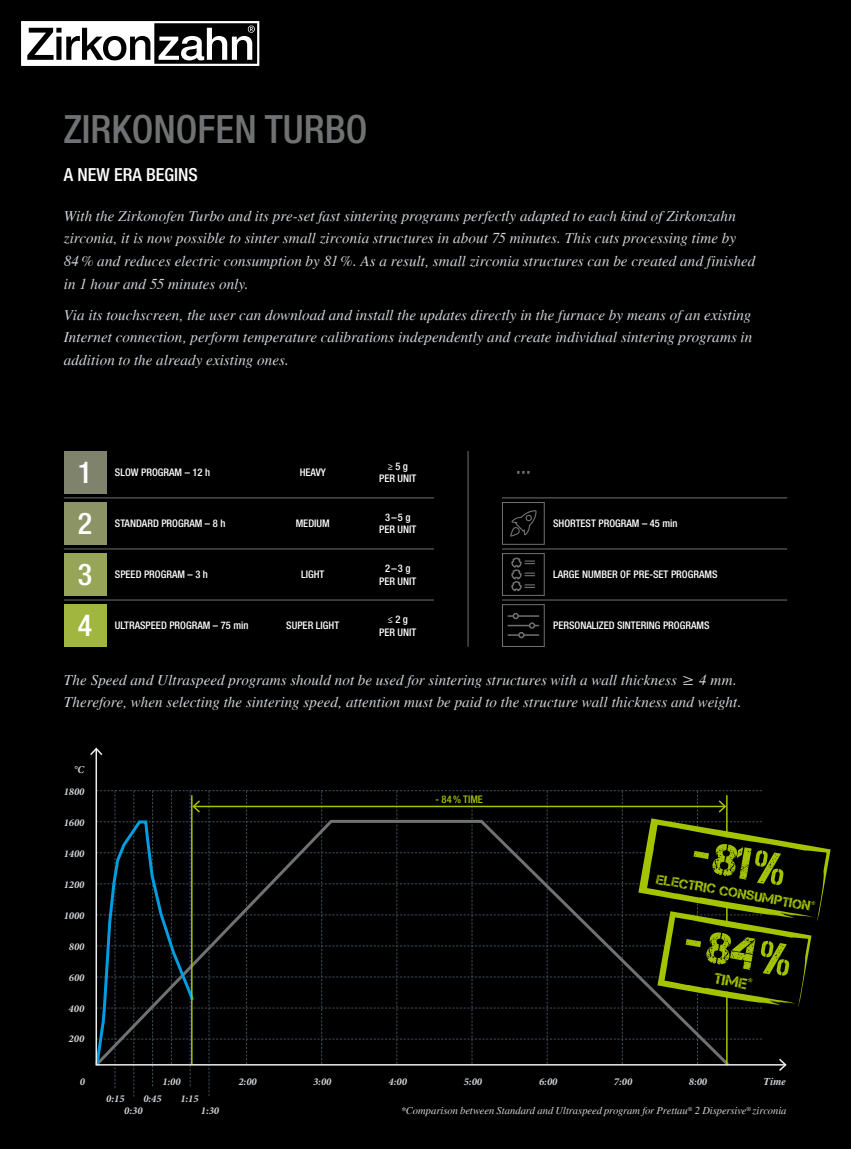
<style>
.page{position:relative;width:851px;height:1149px;background:#fff}
.page>*{position:absolute;margin:0;border:0;box-sizing:border-box;transform-origin:0 0}
.t1{font:45px "Captureit";color:#a4c400}
.t2{font:500 condensed 39px "Helvetica Neue LT Std";color:#707172}
.t3{font:500 condensed 30px/51px "Helvetica Neue LT Std";color:#fff;text-align:justify}
.t4{font:500 condensed 18px "Helvetica Neue LT Std";color:#fff}
.t5{font:italic 15px/22.5px "Times";letter-spacing:.005em;color:#d1d6da}
.t6{font:15px "Captureit";color:#a4c400}
.t7{font:13.5px "Captureit";color:#a4c400}
.t8{font:12px "Captureit";color:#a4c400}
.t9{font:500 condensed 10.5px/12.6px "Helvetica Neue LT Std";color:#fff;text-align:center}
.t10{font:italic 700 10.5px "Minion Pro";color:#d1d6da}
.t11{font:italic 10.5px "Times";letter-spacing:-.005em;color:#d1d6da}
.t12{font:500 condensed 10.5px "Helvetica Neue LT Std";color:#a4c400}
.t13{font:italic 700 10.5px "Times";color:#d1d6da}
</style>
<div class="page">
<div style="left:0;top:0;width:850px;height:1148px;background:#000"></div>
<svg style="left:21px;top:21px;width:238px;height:45px"></svg>
<div style="left:108px;top:40px;width:13px;height:16px;background:#fff;border-radius:50%"></div>
<div style="left:64px;top:451px;width:42px;height:42px;background:#7f836b"></div>
<div style="left:64px;top:502px;width:42px;height:42px;background:#8c9465"></div>
<div style="left:64px;top:553px;width:42px;height:42px;background:#96a557"></div>
<div style="left:64px;top:604px;width:42px;height:42px;background:#a0b63f"></div>
<hr style="left:64px;top:497px;width:370px;height:1px;background:#707172">
<hr style="left:64px;top:548px;width:370px;height:1px;background:#707172">
<hr style="left:64px;top:599px;width:370px;height:1px;background:#707172">
<div style="left:502px;top:502px;width:42px;height:42px;border:1px solid #707172"></div>
<svg style="left:509px;top:471px;width:27px;height:79px"></svg>
<hr style="left:508px;top:615px;width:30px;height:1px;background:#707172">
<hr style="left:508px;top:624px;width:30px;height:2px;background:#707172">
<hr style="left:508px;top:634px;width:30px;height:1px;background:#707172">
<div style="left:512px;top:612px;width:7px;height:7px;border:2px solid #707172;border-radius:50%"></div>
<svg style="left:529px;top:622px;width:6px;height:6px"></svg>
<div style="left:518px;top:631px;width:6px;height:7px;border:2px solid #707172;border-radius:50%"></div>
<div style="left:502px;top:604px;width:42px;height:42px;border:1px solid #707172"></div>
<hr style="left:502px;top:497px;width:285px;height:1px;background:#707172">
<hr style="left:502px;top:548px;width:285px;height:1px;background:#707172">
<hr style="left:502px;top:599px;width:285px;height:1px;background:#707172">
<hr style="left:467px;top:451px;width:1px;height:195px;background:#707172">
<div style="left:502px;top:553px;width:42px;height:42px;border:1px solid #707172"></div>
<svg style="left:511px;top:557px;width:23px;height:35px"></svg>
<svg style="left:90px;top:747px;width:13px;height:9px"></svg>
<svg style="left:95px;top:790px;width:735px;height:306px"></svg>
<h2 class="t2" style="left:64px;top:106px;width:305px">ZIRKONOFEN TURBO</h2>
<p class="t4" style="left:64px;top:164px;width:135px">A NEW ERA BEGINS</p>
<p class="t5" style="left:64px;top:205px;width:693px">With the Zirkonofen Turbo and its pre-set fast sintering programs perfectly adapted to each kind of Zirkonzahn zirconia, it is now possible to sinter small zirconia structures in about 75 minutes. This cuts processing time by 84% and reduces electric consumption by 81%. As a result, small zirconia structures can be created and finished in 1 hour and 55 minutes only.</p>
<p class="t5" style="left:64px;top:303px;width:690px;text-align:justify">Via its touchscreen, the user can download and install the updates directly in the furnace by means of an existing Internet connection, perform temperature calibrations independently and create individual sintering programs in addition to the already existing ones.</p>
<h3 class="t3" style="left:78px;top:446px;width:16px">1<br>2<br>3<br>4</h3>
<p class="t9" style="left:115px;top:466px;width:97px">SLOW PROGRAM – 12 h</p>
<p class="t9" style="left:299px;top:466px;width:28px">HEAVY</p>
<p class="t9" style="left:379px;top:459px;width:39px">≥ 5 g<br>PER UNIT</p>
<p class="t9" style="left:115px;top:517px;width:112px">STANDARD PROGRAM – 8 h</p>
<p class="t9" style="left:296px;top:517px;width:36px">MEDIUM</p>
<p class="t9" style="left:379px;top:510px;width:39px">3–5 g<br>PER UNIT</p>
<p class="t9" style="left:115px;top:568px;width:95px">SPEED PROGRAM – 3 h</p>
<p class="t9" style="left:301px;top:568px;width:25px">LIGHT</p>
<p class="t9" style="left:379px;top:561px;width:39px">2–3 g<br>PER UNIT</p>
<p class="t9" style="left:115px;top:619px;width:135px">ULTRASPEED PROGRAM – 75 min</p>
<p class="t9" style="left:286px;top:619px;width:54px">SUPER LIGHT</p>
<p class="t9" style="left:379px;top:612px;width:39px">≤ 2 g<br>PER UNIT</p>
<p class="t9" style="left:553px;top:517px;width:126px">SHORTEST PROGRAM – 45 min</p>
<p class="t9" style="left:553px;top:568px;width:166px">LARGE NUMBER OF PRE-SET PROGRAMS</p>
<p class="t9" style="left:553px;top:619px;width:158px">PERSONALIZED SINTERING PROGRAMS</p>
<p class="t5" style="left:64px;top:668px;width:679px">The Speed and Ultraspeed programs should not be used for sintering structures with a wall thickness ≥ 4 mm.<br>Therefore, when selecting the sintering speed, attention must be paid to the structure wall thickness and weight.</p>
<p class="t10" style="left:74px;top:762px;width:12px">°C</p>
<p class="t10" style="left:64px;top:783px;width:22px">1800</p>
<p class="t10" style="left:64px;top:815px;width:22px">1600</p>
<p class="t10" style="left:64px;top:845px;width:22px">1400</p>
<p class="t10" style="left:64px;top:877px;width:22px">1200</p>
<p class="t10" style="left:64px;top:908px;width:22px">1000</p>
<p class="t10" style="left:69px;top:938px;width:17px">800</p>
<p class="t10" style="left:69px;top:970px;width:17px">600</p>
<p class="t10" style="left:69px;top:1000px;width:17px">400</p>
<p class="t10" style="left:69px;top:1031px;width:17px">200</p>
<p class="t10" style="left:80px;top:1073px;width:7px">0</p>
<p class="t10" style="left:162px;top:1073px;width:20px">1:00</p>
<p class="t10" style="left:106px;top:1091px;width:20px">0:15</p>
<p class="t10" style="left:143px;top:1091px;width:20px">0:45</p>
<p class="t10" style="left:180px;top:1091px;width:20px">1:15</p>
<p class="t10" style="left:124px;top:1103px;width:20px">0:30</p>
<p class="t10" style="left:201px;top:1102px;width:20px">1:30</p>
<p class="t12" style="left:435px;top:792px;width:49px">- 84% TIME</p>
<h1 class="t1" style="left:698px;top:829px;width:95px;rotate:10deg">-81%</h1>
<p class="t7" style="left:657px;top:871px;width:162px;rotate:10deg">ELECTRIC CONSUMPTION*</p>
<p class="t8" style="left:668px;top:874px;width:136px;rotate:10deg">ELECTRIC CONSUMPTION</p>
<h1 class="t1" style="left:690px;top:917px;width:108px;rotate:10deg">-84%</h1>
<p class="t6" style="left:715px;top:969px;width:40px;rotate:10deg">TIME*</p>
<p class="t10" style="left:238px;top:1073px;width:20px">2:00</p>
<p class="t10" style="left:313px;top:1073px;width:20px">3:00</p>
<p class="t10" style="left:388px;top:1073px;width:20px">4:00</p>
<p class="t10" style="left:463px;top:1073px;width:20px">5:00</p>
<p class="t10" style="left:539px;top:1073px;width:20px">6:00</p>
<p class="t10" style="left:614px;top:1073px;width:20px">7:00</p>
<p class="t10" style="left:688px;top:1073px;width:20px">8:00</p>
<p class="t13" style="left:763px;top:1075px;width:24px">Time</p>
<p class="t11" style="left:400px;top:1104px;width:387px">*Comparison between Standard and Ultraspeed program for Prettau<sup>®</sup> 2 Dispersive<sup>®</sup> zirconia</p>
</div>
